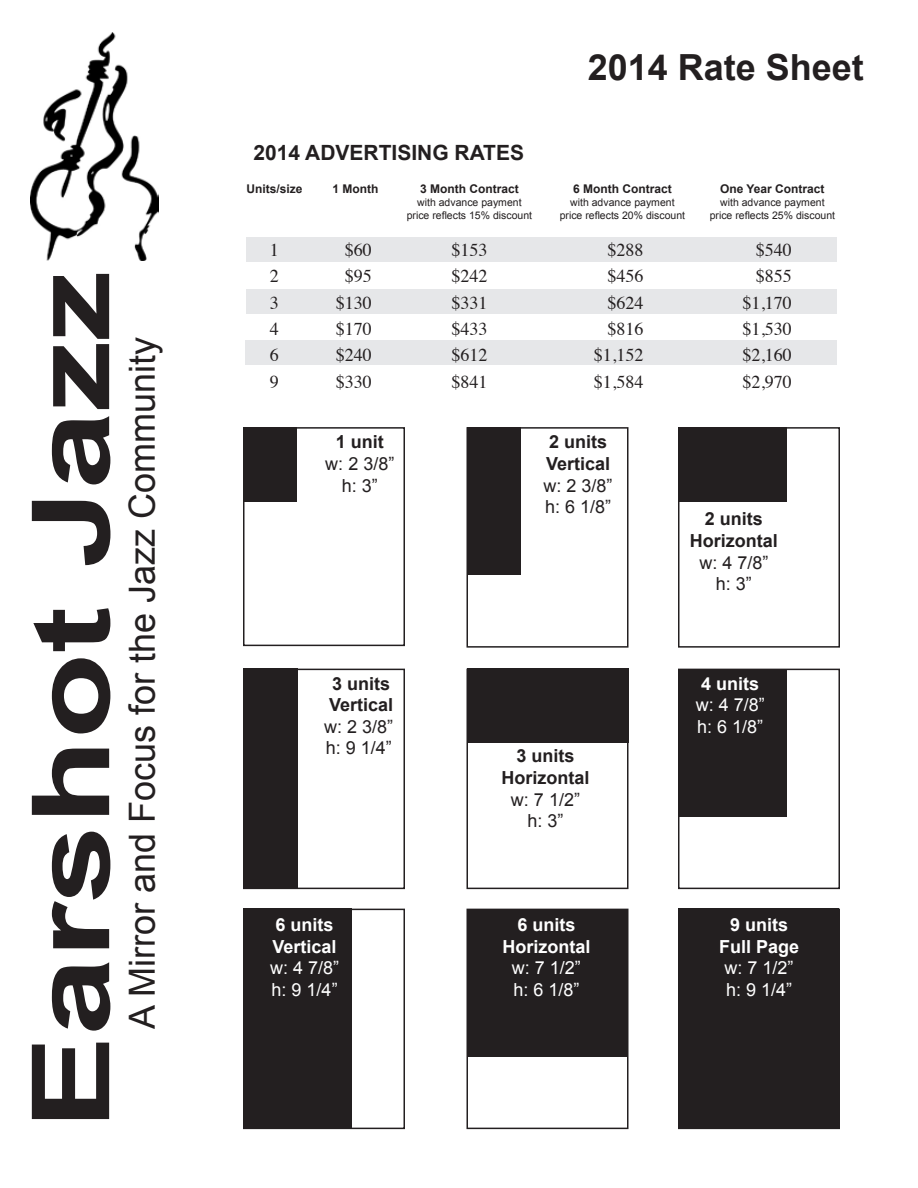
<style>
.page{position:relative;width:918px;height:1188px;background:#fff}
.page>*{position:absolute;margin:0;border:0;box-sizing:border-box;transform-origin:0 0}
.t1{font:700 108px "Arial";color:#231f20;scale:1.3 1}
.Body_text{font:36px "Arial";color:#231f20}
.t2{font:700 36px "Arial";color:#231f20}
.t3{font:700 21px "Arial";color:#231f20}
.t4{font:18px "Times";color:#231f20}
.t5{font:700 18px "Arial";color:#231f20}
.t6{font:18px "Arial";color:#231f20}
.t7{font:18px "Arial";color:#fff}
.t8{font:700 18px "Arial";color:#fff}
.t9{font:700 12px "Arial";color:#231f20}
.t10{font:10.5px "Arial";color:#231f20}
.s1{font-style:inherit}
</style>
<div class="page">
<div style="left:243px;top:427px;width:162px;height:219px;border:2px solid #231f20"></div>
<img style="left:31px;top:32px;width:127px;height:228px">
<div style="left:243px;top:909px;width:162px;height:220px;border:2px solid #231f20"></div>
<div style="left:243px;top:909px;width:109px;height:220px;background:#231f20"></div>
<div style="left:246px;top:340px;width:591px;height:25px;background:#e6e7e9"></div>
<div style="left:246px;top:289px;width:591px;height:24px;background:#e6e7e9"></div>
<div style="left:247px;top:237px;width:590px;height:25px;background:#e6e7e9"></div>
<div style="left:243px;top:427px;width:54px;height:74px;background:#231f20"></div>
<div style="left:678px;top:427px;width:162px;height:221px;border:2px solid #231f20"></div>
<div style="left:678px;top:427px;width:109px;height:74px;background:#231f20"></div>
<div style="left:466px;top:669px;width:162px;height:220px;border:2px solid #231f20"></div>
<div style="left:467px;top:669px;width:162px;height:74px;background:#231f20"></div>
<div style="left:243px;top:669px;width:162px;height:220px;border:2px solid #231f20"></div>
<div style="left:243px;top:669px;width:54px;height:219px;background:#231f20"></div>
<div style="left:678px;top:669px;width:162px;height:220px;border:2px solid #231f20"></div>
<div style="left:678px;top:669px;width:109px;height:147px;background:#231f20"></div>
<div style="left:466px;top:427px;width:162px;height:221px;border:2px solid #231f20"></div>
<div style="left:467px;top:427px;width:54px;height:148px;background:#231f20"></div>
<div style="left:466px;top:909px;width:162px;height:220px;border:2px solid #231f20"></div>
<div style="left:467px;top:909px;width:160px;height:147px;background:#231f20"></div>
<div style="left:678px;top:909px;width:161px;height:220px;background:#231f20"></div>
<p class="t1" style="left:-1px;top:1129px;width:662px;rotate:-90deg">Earshot Jazz</p>
<p class="Body_text" style="left:118px;top:1029px;width:694px;rotate:-90deg">A Mirror and Focus for the Jazz Community</p>
<p class="t2" style="left:588px;top:44px;width:278px">201<span class="s1">4</span> Rate Sheet</p>
<p class="t3" style="left:253px;top:138px;width:272px">201<span class="s1">4</span> ADVERTISING RATES</p>
<p class="t9" style="left:246px;top:181px;width:58px">Units/size</p>
<p class="t9" style="left:332px;top:181px;width:47px">1 Month</p>
<p class="t9" style="left:420px;top:181px;width:100px">3 Month Contract</p>
<p class="t9" style="left:573px;top:181px;width:100px">6 Month Contract</p>
<p class="t9" style="left:720px;top:181px;width:106px">One Year Contract</p>
<p class="t10" style="left:417px;top:196px;width:106px">with advance payment</p>
<p class="t10" style="left:570px;top:196px;width:106px">with advance payment</p>
<p class="t10" style="left:720px;top:196px;width:106px">with advance payment</p>
<p class="t10" style="left:407px;top:208px;width:127px">price reflects 15% discount</p>
<p class="t10" style="left:560px;top:208px;width:127px">price reflects 20% discount</p>
<p class="t10" style="left:710px;top:208px;width:127px">price reflects 25% discount</p>
<p class="t4" style="left:270px;top:233px;width:10px">1</p>
<p class="t4" style="left:345px;top:233px;width:28px">$60</p>
<p class="t4" style="left:451px;top:233px;width:37px">$153</p>
<p class="t4" style="left:607px;top:233px;width:37px">$288</p>
<p class="t4" style="left:756px;top:233px;width:38px">$540</p>
<p class="t4" style="left:270px;top:259px;width:10px">2</p>
<p class="t4" style="left:345px;top:259px;width:28px">$95</p>
<p class="t4" style="left:451px;top:259px;width:37px">$242</p>
<p class="t4" style="left:607px;top:259px;width:37px">$456</p>
<p class="t4" style="left:756px;top:259px;width:37px">$855</p>
<p class="t4" style="left:270px;top:286px;width:10px">3</p>
<p class="t4" style="left:336px;top:286px;width:37px">$130</p>
<p class="t4" style="left:451px;top:286px;width:37px">$331</p>
<p class="t4" style="left:607px;top:286px;width:37px">$624</p>
<p class="t4" style="left:742px;top:286px;width:51px">$1,170</p>
<p class="t4" style="left:270px;top:312px;width:10px">4</p>
<p class="t4" style="left:336px;top:312px;width:37px">$170</p>
<p class="t4" style="left:451px;top:312px;width:37px">$433</p>
<p class="t4" style="left:607px;top:312px;width:37px">$816</p>
<p class="t4" style="left:742px;top:312px;width:51px">$1,530</p>
<p class="t4" style="left:270px;top:338px;width:10px">6</p>
<p class="t4" style="left:336px;top:338px;width:37px">$240</p>
<p class="t4" style="left:451px;top:338px;width:37px">$612</p>
<p class="t4" style="left:594px;top:338px;width:51px">$1,152</p>
<p class="t4" style="left:742px;top:338px;width:51px">$2,160</p>
<p class="t4" style="left:270px;top:365px;width:10px">9</p>
<p class="t4" style="left:336px;top:365px;width:37px">$330</p>
<p class="t4" style="left:451px;top:365px;width:37px">$841</p>
<p class="t4" style="left:594px;top:365px;width:51px">$1,584</p>
<p class="t4" style="left:742px;top:365px;width:51px">$2,970</p>
<p class="t5" style="left:336px;top:430px;width:50px">1 unit</p>
<p class="t6" style="left:325px;top:452px;width:71px">w: 2 3/8”</p>
<p class="t6" style="left:342px;top:474px;width:38px">h: 3”</p>
<p class="t5" style="left:332px;top:671px;width:60px">3 units</p>
<p class="t5" style="left:329px;top:693px;width:66px">Vertical</p>
<p class="t6" style="left:324px;top:715px;width:71px">w: 2 3/8”</p>
<p class="t6" style="left:326px;top:736px;width:68px">h: 9 1/4”</p>
<p class="t8" style="left:276px;top:913px;width:60px">6 units</p>
<p class="t8" style="left:273px;top:934px;width:66px">Vertical</p>
<p class="t7" style="left:270px;top:956px;width:71px">w: 4 7/8”</p>
<p class="t7" style="left:272px;top:978px;width:68px">h: 9 1/4”</p>
<p class="t5" style="left:549px;top:430px;width:60px">2 units</p>
<p class="t5" style="left:546px;top:452px;width:66px">Vertical</p>
<p class="t6" style="left:544px;top:474px;width:71px">w: 2 3/8”</p>
<p class="t6" style="left:545px;top:495px;width:68px">h: 6 1/8”</p>
<p class="t5" style="left:516px;top:744px;width:60px">3 units</p>
<p class="t5" style="left:502px;top:766px;width:90px">Horizontal</p>
<p class="t6" style="left:511px;top:787px;width:71px">w: 7 1/2”</p>
<p class="t6" style="left:527px;top:809px;width:38px">h: 3”</p>
<p class="t8" style="left:517px;top:913px;width:60px">6 units</p>
<p class="t8" style="left:502px;top:934px;width:90px">Horizontal</p>
<p class="t7" style="left:512px;top:956px;width:71px">w: 7 1/2”</p>
<p class="t7" style="left:513px;top:978px;width:68px">h: 6 1/8”</p>
<p class="t5" style="left:705px;top:507px;width:60px">2 units</p>
<p class="t5" style="left:690px;top:529px;width:90px">Horizontal</p>
<p class="t6" style="left:699px;top:550px;width:71px">w: 4 7/8”</p>
<p class="t6" style="left:716px;top:572px;width:38px">h: 3”</p>
<p class="t8" style="left:701px;top:672px;width:60px">4 units</p>
<p class="t7" style="left:696px;top:693px;width:71px">w: 4 7/8”</p>
<p class="t7" style="left:697px;top:715px;width:68px">h: 6 1/8”</p>
<p class="t8" style="left:730px;top:913px;width:60px">9 units</p>
<p class="t8" style="left:719px;top:934px;width:82px">Full Page</p>
<p class="t7" style="left:725px;top:956px;width:71px">w: 7 1/2”</p>
<p class="t7" style="left:726px;top:978px;width:68px">h: 9 1/4”</p>
</div>
